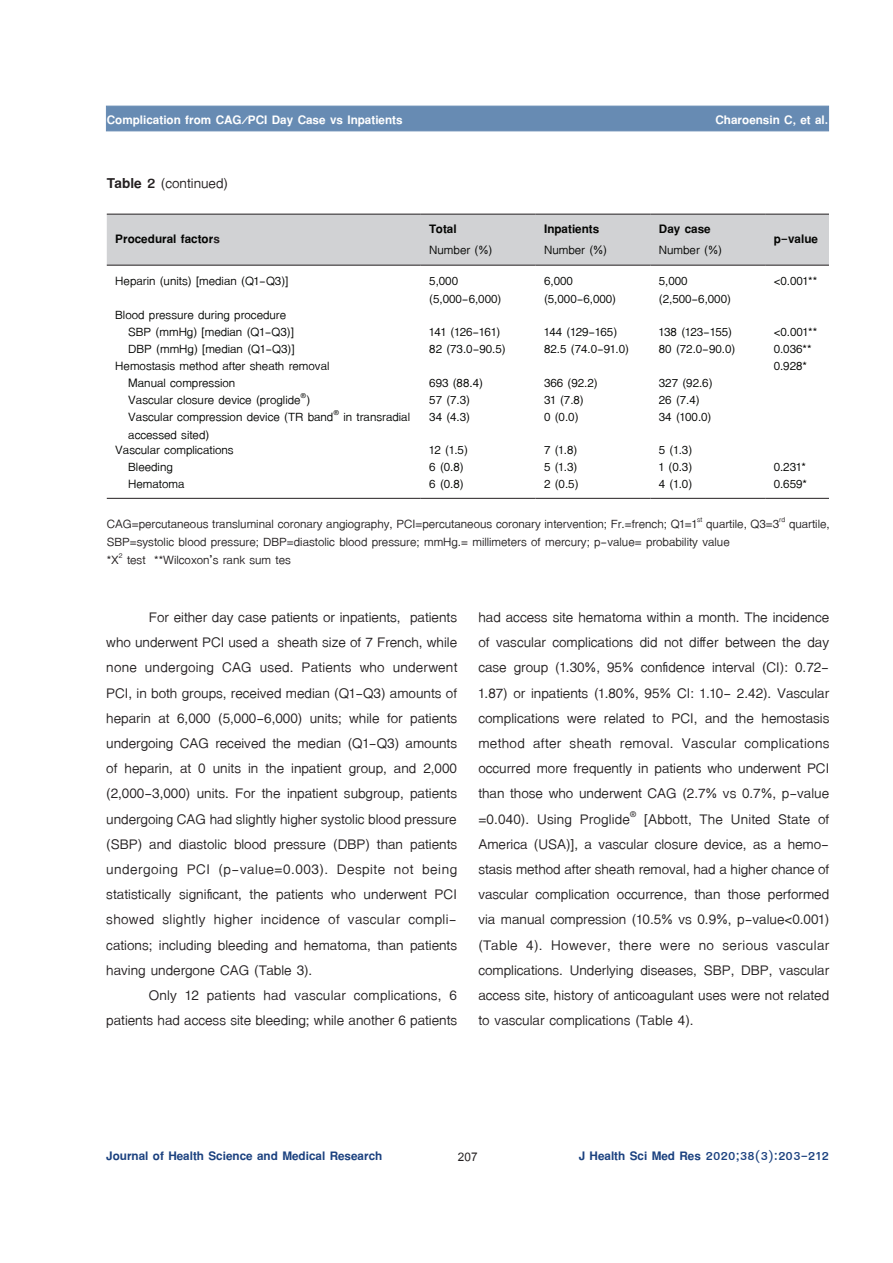
<style>
.page{position:relative;width:893px;height:1263px;background:#fff}
.page>*{position:absolute;margin:0;border:0;box-sizing:border-box;transform-origin:0 0}
.t1{font:21px/25.2px "TF Lanna";color:#231f20;text-align:justify}
.t2{font:18px/18px "TF Lanna";color:#040503}
.t3{font:18px/39.5px "TF Lanna";color:#231f20}
.t4{font:700 18px "TF Lanna";color:#1b417f}
.t5{font:700 18px "TF Lanna";color:#fff}
.t6{font:700 18px "TF Lanna";color:#040503}
.t7{font:700 18px "Cordia UPC";color:#231f20}
.s1{font-weight:700}
.s2{color:#231f20}
.s3{color:#040503}
</style>
<div class="page">
<div style="left:106px;top:106px;width:723px;height:25px;background:#678bb3"></div>
<div style="left:107px;top:215px;width:722px;height:50px;background:#d1d2d4"></div>
<hr style="left:107px;top:498px;width:314px;height:1px;background:#231f20">
<hr style="left:421px;top:498px;width:115px;height:1px;background:#231f20">
<hr style="left:536px;top:498px;width:114px;height:1px;background:#231f20">
<hr style="left:650px;top:498px;width:115px;height:1px;background:#231f20">
<hr style="left:765px;top:498px;width:64px;height:1px;background:#231f20">
<hr style="left:107px;top:214px;width:314px;height:1px;background:#231f20">
<hr style="left:421px;top:214px;width:115px;height:1px;background:#231f20">
<hr style="left:536px;top:214px;width:114px;height:1px;background:#231f20">
<hr style="left:650px;top:214px;width:115px;height:1px;background:#231f20">
<hr style="left:765px;top:214px;width:64px;height:1px;background:#231f20">
<hr style="left:107px;top:265px;width:314px;height:1px;background:#231f20">
<hr style="left:421px;top:265px;width:115px;height:1px;background:#231f20">
<hr style="left:536px;top:265px;width:114px;height:1px;background:#231f20">
<hr style="left:650px;top:265px;width:115px;height:1px;background:#231f20">
<hr style="left:765px;top:265px;width:64px;height:1px;background:#231f20">
<p class="t5" style="left:107px;top:109px;width:297px">Complication from CAG/PCI Day Case vs Inpatients</p>
<p class="t5" style="left:715px;top:108px;width:114px">Charoensin C, et al.</p>
<p class="t1" style="left:107px;top:171px;width:123px"><span class="s1">Table 2</span> (continued)</p>
<p class="t6" style="left:115px;top:228px;width:106px">Procedural factor<span class="s2">s</span></p>
<p class="t6" style="left:429px;top:217px;width:29px">Total</p>
<p class="t2" style="left:429px;top:241px;width:65px">Number (%)</p>
<p class="t6" style="left:544px;top:217px;width:57px">Inpatients</p>
<p class="t2" style="left:544px;top:241px;width:65px">Number (%)</p>
<p class="t6" style="left:659px;top:217px;width:53px">Day case</p>
<p class="t2" style="left:659px;top:241px;width:65px">Number (%)</p>
<p class="t6" style="left:774px;top:228px;width:46px">p-value</p>
<p class="t2" style="left:115px;top:272px;width:175px">Heparin (units) [median (Q1-Q3)]</p>
<p class="t2" style="left:429px;top:272px;width:74px">5,000 (5,000-6,000)</p>
<p class="t2" style="left:544px;top:272px;width:74px">6,000 (5,000-6,000)</p>
<p class="t2" style="left:659px;top:272px;width:74px">5,000 (2,500-6,000)</p>
<p class="t2" style="left:774px;top:272px;width:45px">&lt;0.001**</p>
<p class="t2" style="left:128px;top:306px;width:167px;line-height:17px;text-indent:-13px">Blood pressure during procedure<br>SBP (mmHg) [median (Q1-Q3)]</p>
<p class="t2" style="left:429px;top:323px;width:72px">141 (126-161)</p>
<p class="t2" style="left:544px;top:323px;width:75px">144 (129-165)</p>
<p class="t2" style="left:659px;top:323px;width:75px">138 (123-155)</p>
<p class="t2" style="left:774px;top:323px;width:45px">&lt;0.001**</p>
<p class="t2" style="left:128px;top:340px;width:168px">DBP (mmHg) [median (Q1-Q3)]</p>
<p class="t2" style="left:429px;top:340px;width:78px">82 (73.0-90.5)</p>
<p class="t2" style="left:544px;top:340px;width:86px">82.5 (74.0-91.0)</p>
<p class="t2" style="left:659px;top:340px;width:78px">80 (72.0-90.0)</p>
<p class="t2" style="left:774px;top:340px;width:39px">0.036**</p>
<p class="t2" style="left:115px;top:357px;width:216px">Hemostasis method after sheath removal</p>
<p class="t2" style="left:774px;top:357px;width:35px">0.928*</p>
<p class="t2" style="left:128px;top:374px;width:109px">Manual compression</p>
<p class="t2" style="left:429px;top:374px;width:55px">693 (88.4)</p>
<p class="t2" style="left:544px;top:374px;width:55px">366 (92.2)</p>
<p class="t2" style="left:659px;top:374px;width:55px">327 (92.6)</p>
<p class="t2" style="left:128px;top:391px;width:183px">Vascular closure device (proglide<sup>®</sup>)</p>
<p class="t2" style="left:429px;top:391px;width:42px">57 (7.3)</p>
<p class="t2" style="left:544px;top:391px;width:41px">31 (7.8)</p>
<p class="t2" style="left:659px;top:391px;width:42px">26 (7.4)</p>
<p class="t2" style="left:128px;top:408px;width:283px">Vascular compression device (TR band<sup>®</sup> in transradial accessed sited)</p>
<p class="t2" style="left:429px;top:408px;width:42px">34 (4.3)</p>
<p class="t2" style="left:544px;top:408px;width:36px">0 (0.0)</p>
<p class="t2" style="left:659px;top:408px;width:54px">34 (100.0)</p>
<p class="t2" style="left:115px;top:441px;width:120px">Vascular complications</p>
<p class="t2" style="left:429px;top:441px;width:40px">12 (1.5)</p>
<p class="t2" style="left:544px;top:441px;width:35px">7 (1.8)</p>
<p class="t2" style="left:659px;top:441px;width:35px">5 (1.3)</p>
<p class="t2" style="left:128px;top:458px;width:46px">Bleeding</p>
<p class="t2" style="left:429px;top:458px;width:36px">6 (0.8)</p>
<p class="t2" style="left:544px;top:458px;width:35px">5 (1.3)</p>
<p class="t2" style="left:659px;top:458px;width:35px">1 (0.3)</p>
<p class="t2" style="left:774px;top:458px;width:34px">0.231*</p>
<p class="t2" style="left:128px;top:475px;width:58px">Hematoma</p>
<p class="t2" style="left:429px;top:475px;width:36px">6 (0.8)</p>
<p class="t2" style="left:544px;top:475px;width:36px">2 (0.5)</p>
<p class="t2" style="left:659px;top:475px;width:35px">4 (1.0)</p>
<p class="t3" style="left:107px;top:464px;width:724px;text-indent:667px"><span class="s3">0.659*<br></span>CAG=percutaneous transluminal coronary angiography, PCI=percutaneous coronary intervention; Fr.=french; Q1=1<sup>st</sup> quartile, Q3=3<sup>rd</sup> quartile,</p>
<p class="t3" style="left:107px;top:532px;width:624px;line-height:18px">SBP=systolic blood pressure; DBP=diastolic blood pressure; mmHg.= millimeters of mercury; p-value= probability value *X<sup>2</sup> test **Wilcoxon’s rank sum tes</p>
<p class="t1" style="left:106px;top:605px;width:353px;text-indent:43px">For either day case patients or inpatients, patients who underwent PCI used a sheath size of 7 French, while none undergoing CAG used. Patients who underwent PCI, in both groups, received median (Q1-Q3) amounts of heparin at 6,000 (5,000-6,000) units; while for patients undergoing CAG received the median (Q1-Q3) amounts of heparin, at 0 units in the inpatient group, and 2,000 (2,000-3,000) units. For the inpatient subgroup, patients undergoing CAG had slightly higher systolic blood pressure (SBP) and diastolic blood pressure (DBP) than patients undergoing PCI (p-value=0.003). Despite not being statistically significant, the patients who underwent PCI showed slightly higher incidence of vascular compli&shy;cations; including bleeding and hematoma, than patients having undergone CAG (Table 3).</p>
<p class="t1" style="left:106px;top:983px;width:352px;text-align:right">Only 12 patients had vascular complications, 6 patients had access site bleeding; while another 6 patients</p>
<p class="t1" style="left:478px;top:605px;width:353px">had access site hematoma within a month. The incidence of vascular complications did not differ between the day case group (1.30%, 95% confidence interval (CI): 0.72- 1.87) or inpatients (1.80%, 95% CI: 1.10- 2.42). Vascular complications were related to PCI, and the hemostasis method after sheath removal. Vascular complications occurred more frequently in patients who underwent PCI than those who underwent CAG (2.7% vs 0.7%, p-value =0.040). Using Proglide<sup>®</sup> [Abbott, The United State of America (USA)], a vascular closure device, as a hemo&shy;stasis method after sheath removal, had a higher chance of vascular complication occurrence, than those performed via manual compression (10.5% vs 0.9%, p-value&lt;0.001) (Table 4). However, there were no serious vascular complications. Underlying diseases, SBP, DBP, vascular access site, history of anticoagulant uses were not related to vascular complications (Table 4).</p>
<p class="t4" style="left:106px;top:1145px;width:277px">Journal of Health Science and Medical Research</p>
<p class="t7" style="left:458px;top:1146px;width:21px">207</p>
<p class="t4" style="left:579px;top:1145px;width:252px">J Health Sci Med Res 2020;38(3):203-212</p>
</div>
